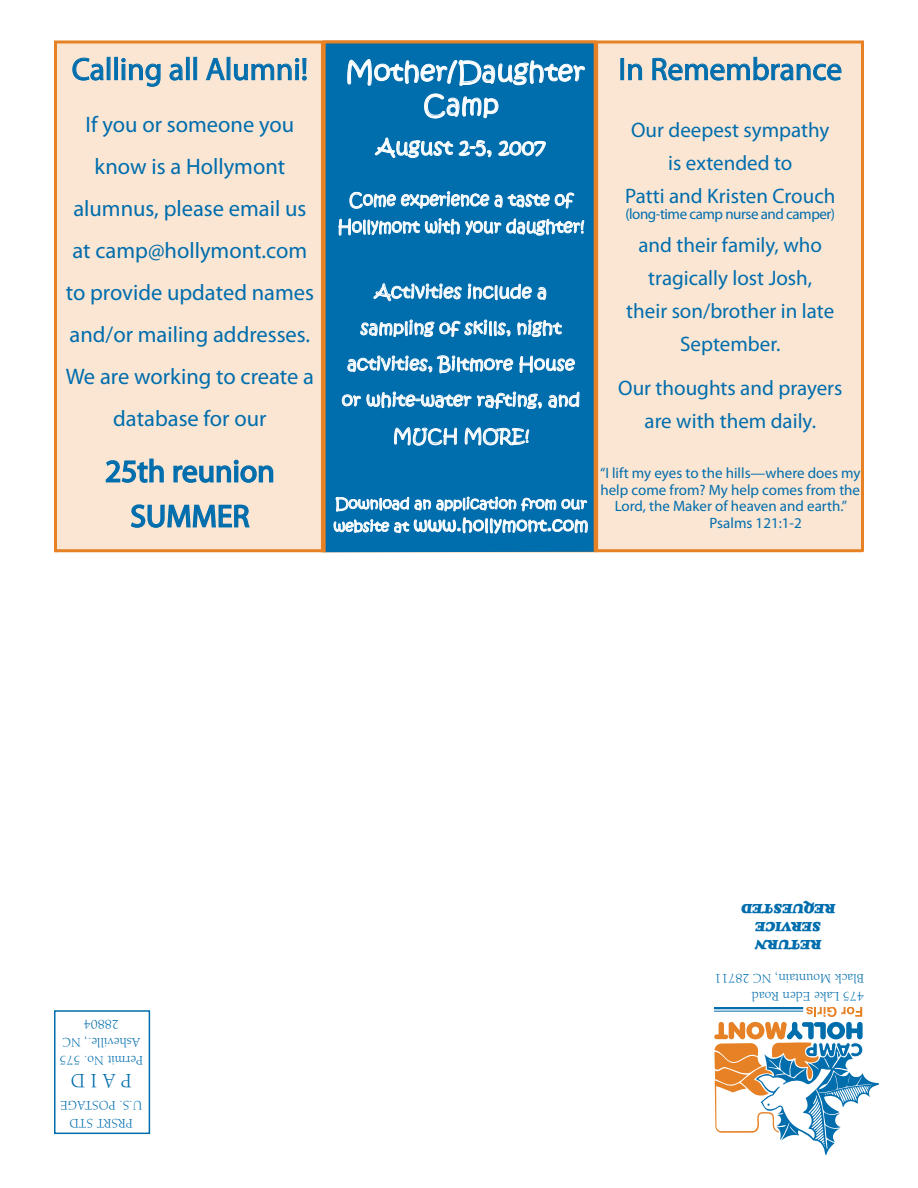
<style>
.page{position:relative;width:918px;height:1188px;background:#fff}
.page>*{position:absolute;margin:0;border:0;box-sizing:border-box;transform-origin:0 0}
.t1{font:31.5px/45px "Myriad Pro";color:#006dad;text-align:center}
.t2{font:27px/33px "Kristen ITC";color:#fff;text-align:center}
.t3{font:22.5px/42px "Myriad Pro";color:#006dad;text-align:center}
.t4{font:21px/33px "Myriad Pro";color:#006dad;text-align:center}
.t5{font:21px "Kristen ITC";color:#fff}
.t6{font:21px "Berkeley";color:#006dad}
.t7{font:18px/36px "Kristen ITC";color:#fff;text-align:center}
.t8{font:18px/27px "Kristen ITC";color:#fff;text-align:center;scale:.92 1}
.t9{font:15px "Myriad Pro";color:#006dad}
.t10{font:15px "Myriad Pro";letter-spacing:-.03em;color:#006dad}
.t11{font:15px "Kristen ITC";color:#fff}
.t12{font:13.5px/18px "Berkeley";color:#006dad;text-align:center}
.t13{font:italic 13.5px/18px "Goudy Heavyface";color:#006dad;text-align:center}
.s1{font-size:15px}
</style>
<div class="page">
<div style="left:54px;top:1010px;width:96px;height:124px;border:2px solid #006dad"></div>
<svg style="left:714px;top:1007px;width:165px;height:148px"></svg>
<div style="left:56px;top:42px;width:806px;height:510px;background:#fae6d3"></div>
<hr style="left:321px;top:43px;width:3px;height:509px;background:#e68225">
<hr style="left:595px;top:43px;width:3px;height:509px;background:#e68225">
<svg style="left:72px;top:57px;width:32px;height:24px"></svg>
<div style="left:107px;top:57px;width:3px;height:23px;border:1px solid #006dad"></div>
<div style="left:114px;top:57px;width:4px;height:23px;border:1px solid #006dad"></div>
<svg style="left:121px;top:58px;width:40px;height:29px"></svg>
<svg style="left:169px;top:63px;width:14px;height:18px"></svg>
<div style="left:186px;top:57px;width:4px;height:23px;border:1px solid #006dad"></div>
<div style="left:194px;top:57px;width:3px;height:23px;border:1px solid #006dad"></div>
<svg style="left:206px;top:58px;width:19px;height:22px"></svg>
<svg style="left:234px;top:58px;width:73px;height:23px"></svg>
<svg style="left:105px;top:458px;width:169px;height:70px"></svg>
<div style="left:621px;top:58px;width:3px;height:22px;border:1px solid #006dad"></div>
<svg style="left:628px;top:63px;width:14px;height:18px"></svg>
<svg style="left:652px;top:57px;width:190px;height:24px"></svg>
<hr style="left:56px;top:549px;width:806px;height:3px;background:#e68225">
<div style="left:324px;top:42px;width:271px;height:510px;background:#006dad"></div>
<div style="left:323px;top:40px;width:274px;height:514px;border:3px solid #e68225"></div>
<svg style="left:347px;top:59px;width:238px;height:27px"></svg>
<svg style="left:424px;top:93px;width:74px;height:25px"></svg>
<svg style="left:375px;top:137px;width:78px;height:21px"></svg>
<svg style="left:459px;top:140px;width:33px;height:17px"></svg>
<svg style="left:498px;top:141px;width:48px;height:16px"></svg>
<svg style="left:338px;top:191px;width:246px;height:45px"></svg>
<svg style="left:374px;top:283px;width:88px;height:18px"></svg>
<svg style="left:468px;top:283px;width:64px;height:18px"></svg>
<svg style="left:538px;top:287px;width:8px;height:13px"></svg>
<svg style="left:360px;top:320px;width:151px;height:17px"></svg>
<svg style="left:517px;top:320px;width:45px;height:17px"></svg>
<svg style="left:347px;top:355px;width:166px;height:19px"></svg>
<svg style="left:519px;top:356px;width:56px;height:17px"></svg>
<svg style="left:342px;top:394px;width:19px;height:12px"></svg>
<svg style="left:367px;top:392px;width:175px;height:17px"></svg>
<svg style="left:548px;top:391px;width:32px;height:17px"></svg>
<svg style="left:394px;top:427px;width:63px;height:19px"></svg>
<svg style="left:465px;top:427px;width:64px;height:19px"></svg>
<svg style="left:334px;top:497px;width:254px;height:37px"></svg>
<h1 class="t1" style="left:72px;top:46px;width:238px">Calling all Alumni!</h1>
<p class="t3" style="left:66px;top:103px;width:250px">If you or someone you know is a Hollymont alumnus, please email us at camp@hollymont.com to provide updated names and/or mailing addresses.<br>We are working to create a database for our</p>
<h1 class="t1" style="left:105px;top:448px;width:171px">25th reunion<br>SUMMER</h1>
<p class="t2" style="left:345px;top:56px;width:241px">Mother/Daughter<br>Camp</p>
<p class="t5" style="left:376px;top:134px;width:171px">August 2-5, 2007</p>
<p class="t8" style="left:338px;top:186px;width:270px">Come experience a taste of<br>Hollymont with your daughter!</p>
<p class="t7" style="left:342px;top:274px;width:240px">Activities include a sampling of skills, night activities, Biltmore House or white-water rafting, and<br>MUCH MORE!</p>
<p class="t11" style="left:335px;top:494px;width:253px">Download an application from our</p>
<p class="t7" style="left:333px;top:507px;width:257px"><span class="s1">website at</span> www.hollymont.com</p>
<h1 class="t1" style="left:619px;top:46px;width:225px">In Remembrance</h1>
<p class="t4" style="left:625px;top:113px;width:212px">Our deepest sympathy is extended to<br>Patti and Kristen Crouch</p>
<p class="t10" style="left:625px;top:205px;width:211px">(long-time camp nurse and camper)</p>
<p class="t4" style="left:626px;top:228px;width:210px">and their family, who tragically lost Josh, their son/brother in late<br>September.</p>
<p class="t4" style="left:618px;top:371px;width:226px">Our thoughts and prayers are with them daily.</p>
<p class="t9" style="left:600px;top:464px;width:262px">“I lift my eyes to the hills—where does my</p>
<p class="t9" style="left:600px;top:481px;width:261px">help come from? My help comes from the</p>
<p class="t9" style="left:615px;top:497px;width:234px">Lord, the Maker of heaven and earth.”</p>
<p class="t9" style="left:710px;top:514px;width:94px">Psalms 121:1-2</p>
<p class="t12" style="left:143px;top:1069px;width:85px;rotate:-180deg">Permit No. 575<br>Asheville., NC<br>28804</p>
<p class="t6" style="left:132px;top:1091px;width:63px;rotate:-180deg">P A I D</p>
<p class="t12" style="left:142px;top:1132px;width:83px;rotate:-180deg">PRSRT STD<br>U.S. POSTAGE</p>
<p class="t13" style="left:835px;top:954px;width:96px;rotate:-180deg">RETURN<br>SERVICE<br>REQUESTED</p>
<p class="t12" style="left:864px;top:1005px;width:151px;text-align:left;rotate:-180deg">475 Lake Eden Road<br>Black Mountain, NC 28711</p>
</div>
